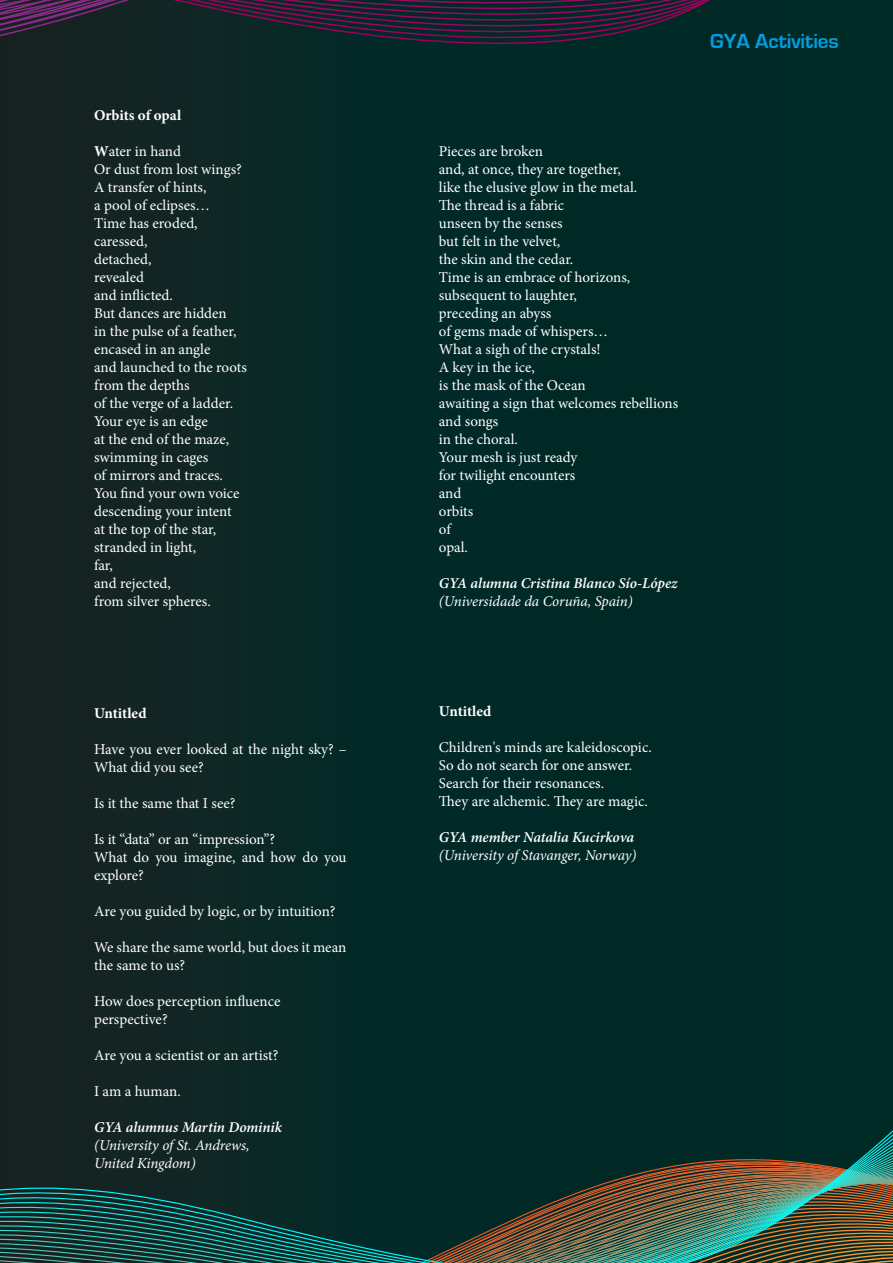
<style>
.page{position:relative;width:893px;height:1263px;background:#fff}
.page>*{position:absolute;margin:0;border:0;box-sizing:border-box;transform-origin:0 0}
.t1{font:700 21px "Eurostile";color:#009fe3}
.t2{font:15px/18px "Minion Pro";letter-spacing:-.005em;color:#fff}
.t3{font:italic 15px/18px "Minion Pro";letter-spacing:-.01em;color:#fff}
.t4{font:italic 600 15px "Minion Pro";letter-spacing:-.01em;color:#fff}
.t5{font:700 15px "Minion Pro";letter-spacing:-.005em;color:#fff}
.s1{font-weight:700}
</style>
<div class="page">
<div style="left:0;top:0;width:893px;height:1263px;background:linear-gradient(to right,#122424,#002b27)"></div>
<svg style="left:0;top:974px;width:893px;height:66px;background:#062725"></svg>
<svg style="left:0;top:1040px;width:893px;height:7px;background:#062725"></svg>
<svg style="left:0;top:1047px;width:893px;height:7px;background:#062725"></svg>
<svg style="left:0;top:1054px;width:893px;height:8px;background:#062725"></svg>
<svg style="left:0;top:1062px;width:893px;height:7px;background:#062725"></svg>
<svg style="left:0;top:1069px;width:893px;height:7px;background:#062725"></svg>
<svg style="left:0;top:1076px;width:893px;height:7px;background:#062725"></svg>
<svg style="left:0;top:1083px;width:893px;height:7px;background:#062725"></svg>
<svg style="left:0;top:1090px;width:893px;height:6px;background:#062725"></svg>
<img style="left:0;top:1096px;width:893px;height:167px">
<div style="left:764px;top:100px;width:129px;height:34px;background:#002a25"></div>
<div style="left:808px;top:0;width:85px;height:71px;background:#002a25"></div>
<svg style="left:0;top:0;width:764px;height:189px;background:#0d2628"></svg>
<p class="t5" style="left:94px;top:105px;width:89px">Orbits of opal</p>
<p class="t2" style="left:94px;top:143px;width:154px"><span class="s1">W</span>ater in hand<br>Or dust from lost wings?<br>A transfer of hints,<br>a pool of eclipses…<br>Time has eroded, caressed,<br>detached,<br>revealed<br>and inflicted.<br>But dances are hidden<br>in the pulse of a feather, encased in an angle<br>and launched to the roots from the depths<br>of the verge of a ladder.<br>Your eye is an edge<br>at the end of the maze, swimming in cages<br>of mirrors and traces.<br>You find your own voice descending your intent<br>at the top of the star, stranded in light,<br>far,<br>and rejected,<br>from silver spheres.</p>
<p class="t2" style="left:439px;top:143px;width:241px">Pieces are broken<br>and, at once, they are together,<br>like the elusive glow in the metal.<br>The thread is a fabric<br>unseen by the senses<br>but felt in the velvet,<br>the skin and the cedar.<br>Time is an embrace of horizons, subsequent to laughter,<br>preceding an abyss<br>of gems made of whispers…<br>What a sigh of the crystals!<br>A key in the ice,<br>is the mask of the Ocean<br>awaiting a sign that welcomes rebellions and songs<br>in the choral.<br>Your mesh is just ready<br>for twilight encounters<br>and<br>orbits<br>of<br>opal.</p>
<p class="t4" style="left:439px;top:573px;width:240px">GYA alumna Cristina Blanco Sío-López</p>
<p class="t3" style="left:439px;top:593px;width:195px">(Universidade da Coruña, Spain)</p>
<h1 class="t1" style="left:710px;top:30px;width:130px">GYA Activities</h1>
<p class="t5" style="left:94px;top:702px;width:54px">Untitled</p>
<p class="t2" style="left:94px;top:740px;width:254px">Have you ever looked at the night sky? –<br>What did you see?</p>
<p class="t2" style="left:94px;top:794px;width:143px">Is it the same that I see?</p>
<p class="t2" style="left:94px;top:830px;width:254px">Is it “data” or an “impression”?<br>What do you imagine, and how do you explore?</p>
<p class="t2" style="left:94px;top:902px;width:243px">Are you guided by logic, or by intuition?</p>
<p class="t2" style="left:94px;top:938px;width:254px">We share the same world, but does it mean the same to us?</p>
<p class="t2" style="left:94px;top:992px;width:188px">How does perception influence perspective?</p>
<p class="t2" style="left:94px;top:1046px;width:186px">Are you a scientist or an artist?</p>
<p class="t2" style="left:94px;top:1082px;width:88px">I am a human.</p>
<p class="t4" style="left:94px;top:1116px;width:189px">GYA alumnus Martin Dominik</p>
<p class="t3" style="left:94px;top:1136px;width:157px">(University of St. Andrews,<br>United Kingdom)</p>
<p class="t5" style="left:439px;top:700px;width:54px">Untitled</p>
<p class="t2" style="left:439px;top:738px;width:214px">Children's minds are kaleidoscopic.<br>So do not search for one answer.<br>Search for their resonances.<br>They are alchemic. They are magic.</p>
<p class="t4" style="left:439px;top:826px;width:197px">GYA member Natalia Kucirkova</p>
<p class="t3" style="left:439px;top:846px;width:199px">(University of Stavanger, Norway)</p>
</div>
